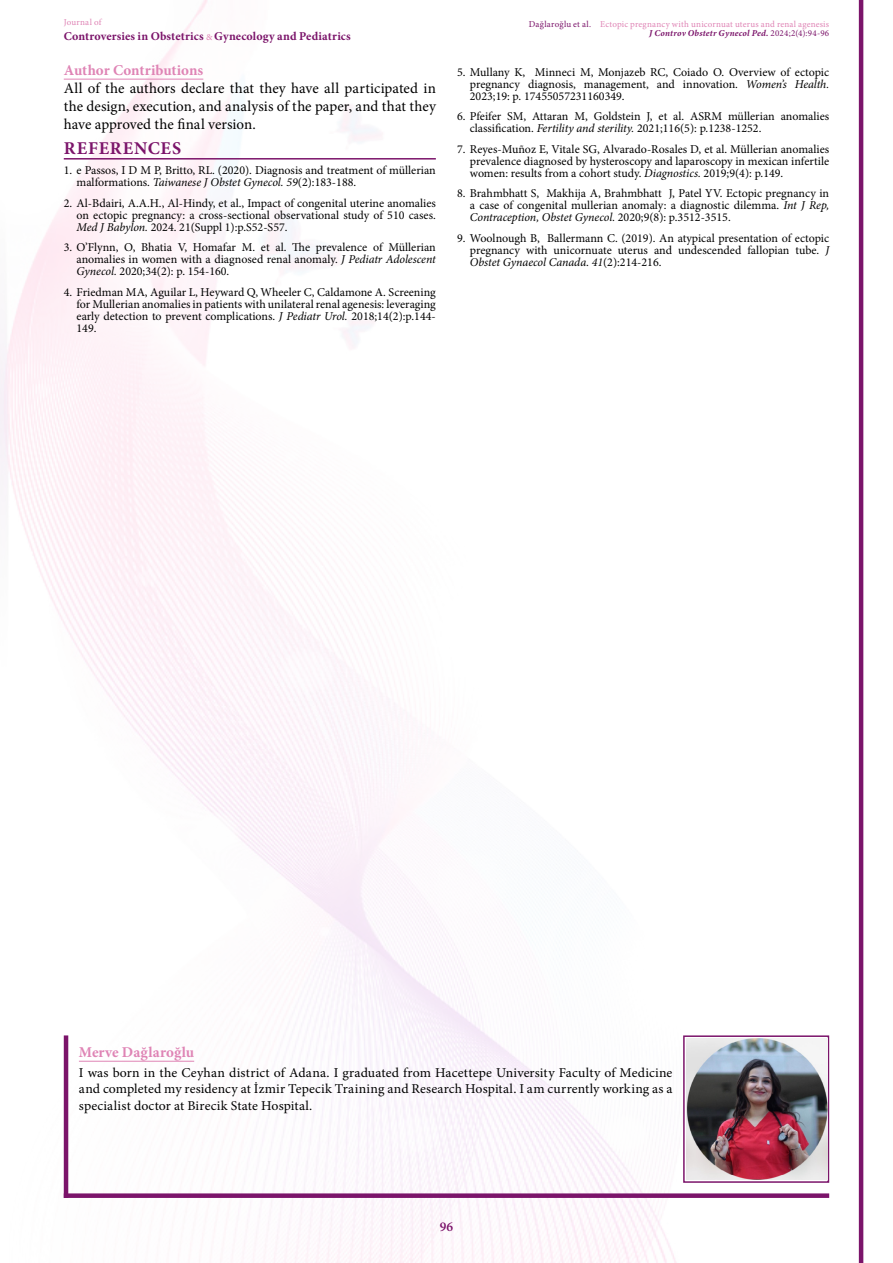
<style>
.page{position:relative;width:893px;height:1263px;background:#fff}
.page>*{position:absolute;margin:0;border:0;box-sizing:border-box;transform-origin:0 0}
.t1{font:700 18px "Minion Pro";letter-spacing:.04em;color:#7b146a}
.t2{font:15px/18px "Minion Pro";color:#000;text-align:justify}
.t3{font:700 15px "Minion Pro";color:#df84b5}
.t4{font:13.5px/16.2px "Minion Pro";letter-spacing:.01em;color:#000;text-align:justify}
.t5{font:600 13.5px "Minion Pro";color:#7b146a}
.t6{font:12px/12px "Minion Pro";color:#000;text-align:justify}
.t7{font:700 12px "Minion Pro";letter-spacing:.01em;color:#7b146a}
.t8{font:9px/9px "Minion Pro";letter-spacing:.02em;color:#df84b5;text-align:right}
.s1{font-weight:400;font-size:9px;color:#df84b5}
.s2{color:#7b146a}
.s3{font-weight:700;font-style:italic;color:#7b146a}
.s4{font-style:italic}
</style>
<div class="page">
<img style="left:0;top:0;width:864px;height:1263px">
<hr style="left:859px;top:0;width:4px;height:1263px;background:#7b146a">
<hr style="left:64px;top:79px;width:139px;height:1px;background:#df84b5">
<hr style="left:64px;top:158px;width:372px;height:2px;background:#7b146a">
<div style="left:64px;top:1193px;width:765px;height:5px;background:#7b146a"></div>
<hr style="left:64px;top:1035px;width:4px;height:163px;background:#7b146a">
<hr style="left:79px;top:1061px;width:115px;height:1px;background:#df84b5">
<div style="left:683px;top:1035px;width:146px;height:148px;border:2px solid #7b146a"></div>
<img style="left:686px;top:1039px;width:142px;height:141px">
<p class="t8" style="left:64px;top:18px;width:39px">Journal of</p>
<p class="t7" style="left:64px;top:28px;width:289px">Controversies in Obstetrics <span class="s1">&amp;</span> Gynecology and Pediatrics</p>
<p class="t8" style="left:529px;top:20px;width:302px"><span class="s2">Dağlaroğlu et al.</span> Ectopic pregnancy with unicornuat uterus and renal agenesis<br><span class="s3">J Controv Obstetr Gynecol Ped.</span> <span class="s2">2024;2(4):94-96</span></p>
<p class="t3" style="left:64px;top:59px;width:141px">Author Contributions</p>
<p class="t2" style="left:64px;top:79px;width:374px">All of the authors declare that they have all participated in the design, execution, and analysis of the paper, and that they have approved the final version.</p>
<h1 class="t1" style="left:64px;top:135px;width:119px">REFERENCES</h1>
<p class="t6" style="left:77px;top:165px;width:361px;text-indent:-13px">1. e Passos, I D M P, Britto, RL. (2020). Diagnosis and treatment of müllerian malformations. <span class="s4">Taiwanese J Obstet Gynecol. 59</span>(2):183-188.</p>
<p class="t6" style="left:77px;top:197px;width:361px;text-indent:-13px">2. Al-Bdairi, A.A.H., Al-Hindy, et al., Impact of congenital uterine anomalies on ectopic pregnancy: a cross-sectional observational study of 510 cases.<br><span class="s4">Med J Babylon.</span> 2024. 21(Suppl 1):p.S52-S57.</p>
<p class="t6" style="left:77px;top:242px;width:361px;text-indent:-13px">3. O’Flynn, O, Bhatia V, Homafar M. et al. The prevalence of Müllerian anomalies in women with a diagnosed renal anomaly. <span class="s4">J Pediatr Adolescent Gynecol.</span> 2020;34(2): p. 154-160.</p>
<p class="t6" style="left:77px;top:286px;width:361px;text-indent:-13px">4. Friedman MA, Aguilar L, Heyward Q, Wheeler C, Caldamone A. Screening for Mullerian anomalies in patients with unilateral renal agenesis: leveraging early detection to prevent complications. <span class="s4">J Pediatr Urol.</span> 2018;14(2):p.144- 149.</p>
<p class="t6" style="left:470px;top:66px;width:361px;text-indent:-13px">5. Mullany K, Minneci M, Monjazeb RC, Coiado O. Overview of ectopic pregnancy diagnosis, management, and innovation. <span class="s4">Women’s Health.<br></span>2023;19: p. 17455057231160349.</p>
<p class="t6" style="left:470px;top:111px;width:361px;text-indent:-13px">6. Pfeifer SM, Attaran M, Goldstein J, et al. ASRM müllerian anomalies classification. <span class="s4">Fertility and sterility.</span> 2021;116(5): p.1238-1252.</p>
<p class="t6" style="left:470px;top:143px;width:361px;text-indent:-13px">7. Reyes-Muñoz E, Vitale SG, Alvarado-Rosales D, et al. Müllerian anomalies prevalence diagnosed by hysteroscopy and laparoscopy in mexican infertile women: results from a cohort study. <span class="s4">Diagnostics.</span> 2019;9(4): p.149.</p>
<p class="t6" style="left:470px;top:188px;width:361px;text-indent:-13px">8. Brahmbhatt S, Makhija A, Brahmbhatt J, Patel YV. Ectopic pregnancy in a case of congenital mullerian anomaly: a diagnostic dilemma. <span class="s4">Int J Rep, Contraception, Obstet Gynecol.</span> 2020;9(8): p.3512-3515.</p>
<p class="t6" style="left:470px;top:232px;width:361px;text-indent:-13px">9. Woolnough B, Ballermann C. (2019). An atypical presentation of ectopic pregnancy with unicornuate uterus and undescended fallopian tube. <span class="s4">J Obstet Gynaecol Canada</span>. <span class="s4">41</span>(2):214-216.</p>
<p class="t3" style="left:79px;top:1041px;width:117px">Merve Dağlaroğlu</p>
<p class="t4" style="left:79px;top:1065px;width:595px">I was born in the Ceyhan district of Adana. I graduated from Hacettepe University Faculty of Medicine and completed my residency at İzmir Tepecik Training and Research Hospital. I am currently working as a specialist doctor at Birecik State Hospital.</p>
<p class="t5" style="left:440px;top:1218px;width:15px">96</p>
</div>
